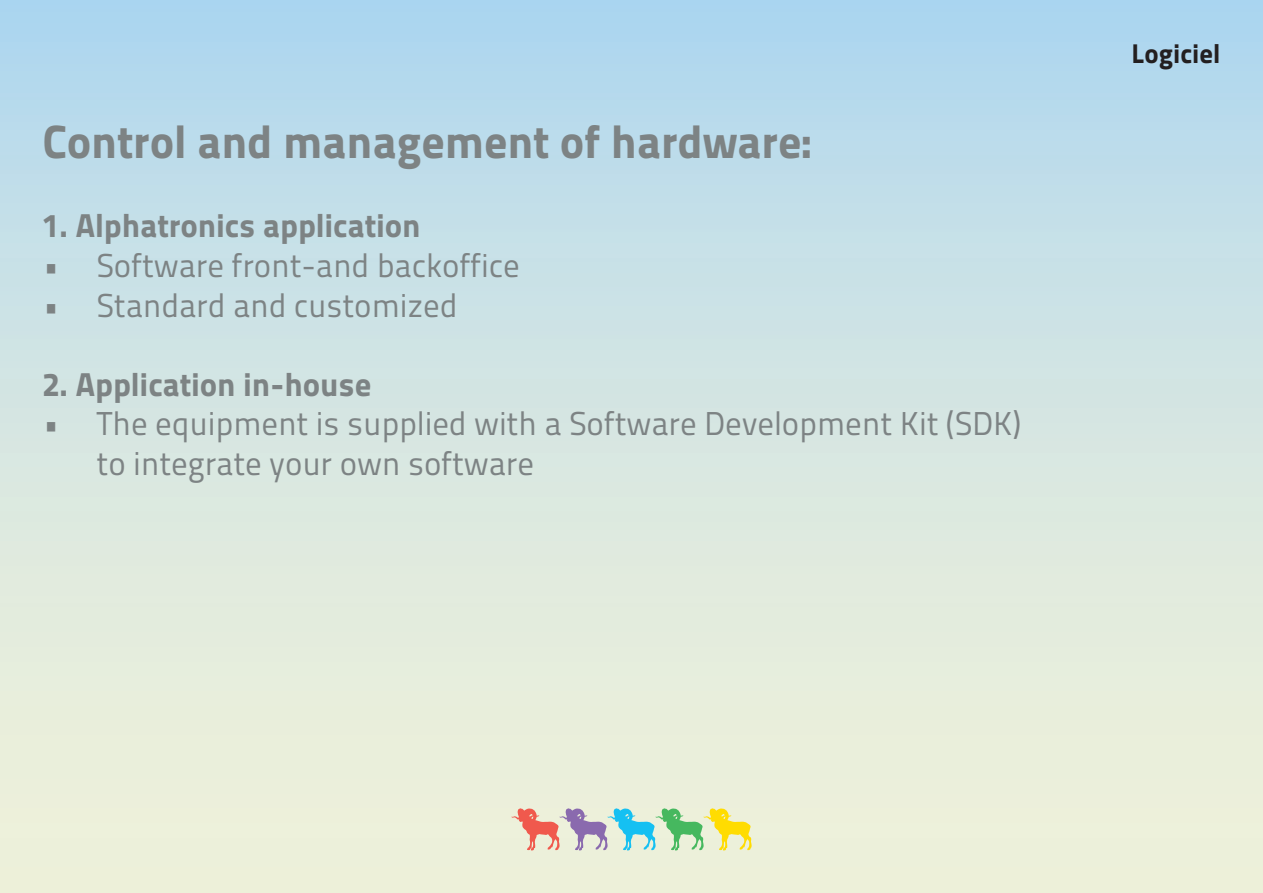
<style>
.page{position:relative;width:1263px;height:893px;background:#fff}
.page>*{position:absolute;margin:0;border:0;box-sizing:border-box;transform-origin:0 0}
.t1{font:46.5px "Titillium Maps 29 L 999 wt";letter-spacing:-.005em;color:#7d8384}
.t2{font:33px/39.6px "Titillium Maps 29 L 400 wt";letter-spacing:-.005em;color:#7d8384}
.t3{font:33px "Titillium Maps 29 L 999 wt";letter-spacing:-.005em;color:#7d8384}
.t4{font:27px "Titillium Maps 29 L 999 wt";color:#231f20}
</style>
<div class="page">
<div style="left:0;top:0;width:1263px;height:893px;background:linear-gradient(to bottom,#b2d8ee,#f6f4d7)"></div>
<svg style="left:511px;top:808px;width:241px;height:42px;background:#c7cfb1"></svg>
<h1 class="t1" style="left:43px;top:105px;width:771px">Control and management of hardware:</h1>
<p class="t3" style="left:43px;top:200px;width:380px">1. Alphatronics application</p>
<p class="t2" style="left:43px;top:244px;width:479px">• Software front-and backoffice</p>
<p class="t2" style="left:43px;top:283px;width:417px">• Standard and customized</p>
<p class="t3" style="left:43px;top:358px;width:330px">2. Application in-house</p>
<p class="t2" style="left:97px;top:402px;width:926px;text-indent:-54px">• The equipment is supplied with a Software Development Kit (SDK) to integrate your own software</p>
<p class="t4" style="left:1131px;top:32px;width:91px">Logiciel</p>
</div>
